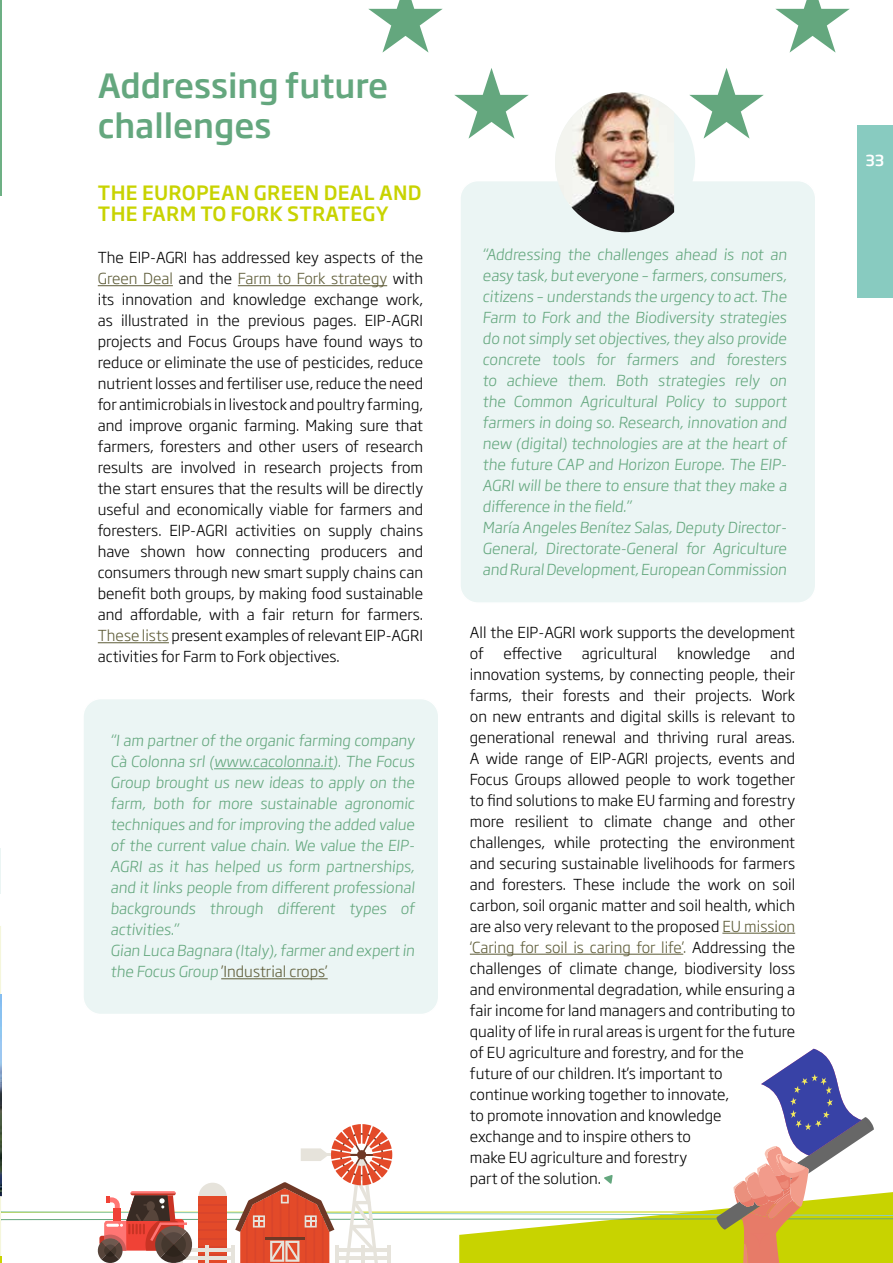
<style>
.page{position:relative;width:893px;height:1263px;background:#fff}
.page>*{position:absolute;margin:0;border:0;box-sizing:border-box;transform-origin:0 0}
.t1{font:500 33px/39.6px "Soho Gothic Pro";color:#64a77e}
.t2{font:500 19.5px/21px "Soho Gothic Pro";letter-spacing:.015em;color:#c8d300}
.t3{font:300 15px/21px "Soho Gothic Pro";color:#000}
.t4{font:300 15px/21px "Soho Gothic Pro";color:#64a77e}
.t5{font:500 15px "Soho Gothic Pro";color:#fff}
.s1{color:#5e5c38}
</style>
<div class="page">
<div style="left:83px;top:698px;width:356px;height:316px;background:#ebf5f4;border-radius:18px"></div>
<div style="left:82px;top:698px;width:357px;height:317px;border:2px solid #fff;border-radius:18px"></div>
<svg style="left:775px;top:0;width:75px;height:53px"></svg>
<svg style="left:368px;top:0;width:75px;height:53px"></svg>
<svg style="left:454px;top:68px;width:75px;height:71px"></svg>
<svg style="left:689px;top:68px;width:75px;height:71px"></svg>
<div style="left:460px;top:181px;width:356px;height:422px;background:#ebf5f4;border-radius:18px"></div>
<div style="left:459px;top:180px;width:357px;height:424px;border:2px solid #fff;border-radius:18px"></div>
<hr style="left:98px;top:285px;width:75px;height:1px;background:#5e5c38">
<hr style="left:238px;top:285px;width:149px;height:1px;background:#5e5c38">
<hr style="left:98px;top:642px;width:71px;height:1px;background:#5e5c38">
<hr style="left:214px;top:768px;width:119px;height:1px;background:#64a77e">
<hr style="left:221px;top:978px;width:107px;height:1px;background:#5e5c38">
<hr style="left:722px;top:933px;width:73px;height:1px;background:#5e5c38">
<hr style="left:470px;top:954px;width:213px;height:1px;background:#5e5c38">
<img style="left:0;top:0;width:1px;height:196px">
<div style="left:555px;top:92px;width:140px;height:140px;background:#ebf5f4;border-radius:50%"></div>
<img style="left:555px;top:92px;width:119px;height:140px">
<hr style="left:0;top:926px;width:1px;height:337px;background:#f5f6db">
<svg style="left:0;top:1049px;width:893px;height:214px"></svg>
<hr style="left:0;top:994px;width:1px;height:202px;background:#dadada">
<img style="left:0;top:994px;width:1px;height:201px">
<hr style="left:0;top:848px;width:1px;height:46px;background:#ebf5f4">
<div style="left:857px;top:125px;width:36px;height:173px;background:#88cbc0"></div>
<h1 class="t1" style="left:98px;top:64px;width:292px">Addressing future challenges</h1>
<h2 class="t2" style="left:98px;top:181px;width:325px">THE EUROPEAN GREEN DEAL AND<br>THE FARM TO FORK STRATEGY</h2>
<p class="t3" style="left:98px;top:246px;width:327px;text-align:justify">The EIP-AGRI has addressed key aspects of the <span class="s1">Green Deal</span> and the <span class="s1">Farm to Fork strategy</span> with its innovation and knowledge exchange work, as illustrated in the previous pages. EIP-AGRI projects and Focus Groups have found ways to reduce or eliminate the use of pesticides, reduce nutrient losses and fertiliser use, reduce the need for antimicrobials in livestock and poultry farming, and improve organic farming. Making sure that farmers, foresters and other users of research results are involved in research projects from the start ensures that the results will be directly useful and economically viable for farmers and foresters. EIP-AGRI activities on supply chains have shown how connecting producers and consumers through new smart supply chains can benefit both groups, by making food sustainable and affordable, with a fair return for farmers.<br><span class="s1">These lists</span> present examples of relevant EIP-AGRI activities for Farm to Fork objectives.</p>
<p class="t4" style="left:111px;top:729px;width:308px">“I am partner of the organic farming company Cà Colonna srl (www.cacolonna.it). The Focus Group brought us new ideas to apply on the farm, both for more sustainable agronomic techniques and for improving the added value of the current value chain. We value the EIP-AGRI as it has helped us form partnerships, and it links people from different professional backgrounds through different types of activities.”<br>Gian Luca Bagnara (Italy),farmer and expert in the Focus Group <span class="s1">’Industrial crops’</span></p>
<p class="t4" style="left:483px;top:243px;width:308px">“Addressing the challenges ahead is not an easy task,but everyone – farmers,consumers, citizens – understands the urgency to act.The Farm to Fork and the Biodiversity strategies do not simply set objectives,they also provide concrete tools for farmers and foresters to achieve them. Both strategies rely on the Common Agricultural Policy to support farmers in doing so. Research, innovation and new (digital) technologies are at the heart of the future CAP and Horizon Europe. The EIP-AGRI will be there to ensure that they make a difference in the field.”<br>María Angeles Benítez Salas,Deputy Director-General, Directorate-General for Agriculture and RuralDevelopment,European Commission</p>
<p class="t3" style="left:470px;top:621px;width:327px">All the EIP-AGRI work supports the development of</p>
<p class="t3" style="left:504px;top:642px;width:60px">effective</p>
<p class="t3" style="left:582px;top:642px;width:77px">agricultural</p>
<p class="t3" style="left:677px;top:642px;width:75px">knowledge</p>
<p class="t3" style="left:470px;top:642px;width:327px;text-indent:300px">and innovation systems, by connecting people, their farms, their forests and their projects. Work on new entrants and digital skills is relevant to generational renewal and thriving rural areas.<br>A wide range of EIP-AGRI projects, events and Focus Groups allowed people to work together to find solutions to make EU farming and forestry more resilient to climate change and other challenges, while protecting the environment and securing sustainable livelihoods for farmers and foresters. These include the work on soil carbon, soil organic matter and soil health, which are also very relevant to the proposed <span class="s1">EU mission ‘Caring for soil is caring for life’.</span> Addressing the challenges of climate change, biodiversity loss and environmental degradation, while ensuring a fair income for land managers and contributing to quality of life in rural areas is urgent for the future of EU agriculture and forestry, and for the<br>future of our children. It’s important to<br>continue working together to innovate,<br>to promote innovation and knowledge<br>exchange and to inspire others to<br>make EU agriculture and forestry<br>part of the solution.</p>
<p class="t5" style="left:865px;top:148px;width:20px">33</p>
</div>
